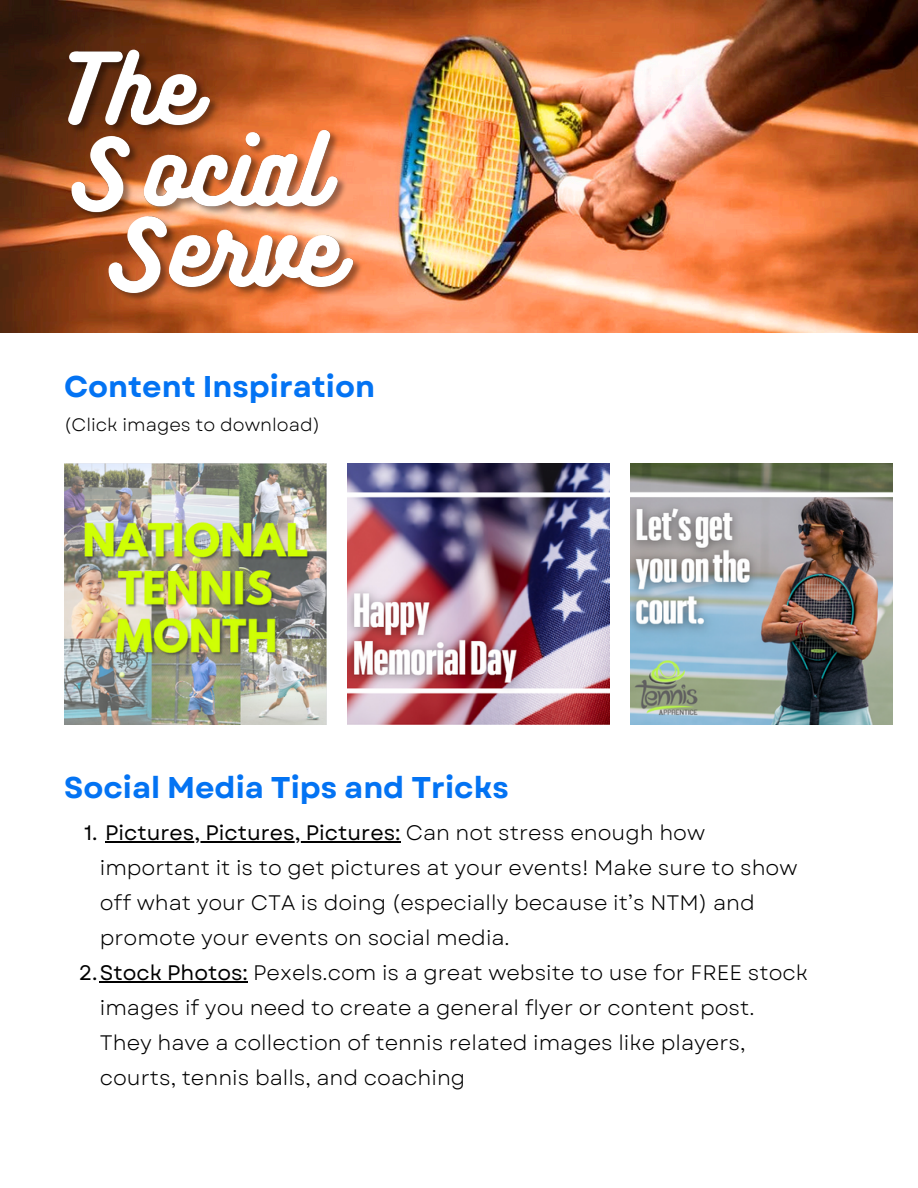
<style>
.page{position:relative;width:918px;height:1188px;background:#fff}
.page>*{position:absolute;margin:0;border:0;box-sizing:border-box;transform-origin:0 0}
.t1{font:700 30px "Garet";color:#0373f3}
.t2{font:21px "Garet";color:#000}
.t3{font:21px "Garet";color:#000}
.t4{font:18px "Garet";color:#000}
.s1{font-style:inherit}
</style>
<div class="page">
<img style="left:0;top:0;width:918px;height:333px">
<img style="left:631px;top:463px;width:261px;height:261px">
<img style="left:348px;top:463px;width:262px;height:261px">
<img style="left:64px;top:463px;width:262px;height:261px">
<img style="left:57px;top:33px;width:174px;height:105px">
<img style="left:140px;top:113px;width:219px;height:87px">
<img style="left:104px;top:200px;width:79px;height:106px">
<img style="left:166px;top:194px;width:202px;height:106px">
<img style="left:66px;top:119px;width:79px;height:107px">
<hr style="left:105px;top:842px;width:296px;height:1px;background:#000">
<hr style="left:100px;top:981px;width:148px;height:1px;background:#000">
<p class="t1" style="left:64px;top:365px;width:312px">Content Inspiration</p>
<p class="t4" style="left:64px;top:411px;width:257px">(Click images to download)</p>
<h2 class="t1" style="left:64px;top:766px;width:446px">Social Media Tips and Tricks</h2>
<p class="t3" style="left:84px;top:818px;width:622px">1. Pictures, Pictures, Pictures: <span class="s1">Can not stress enough how</span></p>
<p class="t2" style="left:100px;top:853px;width:699px">important it is to get pictures at your events! Make sure to show</p>
<p class="t2" style="left:100px;top:888px;width:657px">off what your CTA is doing (especially because it’s NTM) and</p>
<p class="t2" style="left:100px;top:923px;width:411px">promote your events on social media.</p>
<p class="t2" style="left:79px;top:957px;width:731px"><span class="s1">2.Stock Photos:</span> Pexels.com is a great website to use for FREE stock</p>
<p class="t2" style="left:100px;top:992px;width:656px">images if you need to create a general flyer or content post.</p>
<p class="t2" style="left:100px;top:1027px;width:647px">They have a collection of tennis related images like players,</p>
<p class="t2" style="left:100px;top:1062px;width:367px">courts, tennis balls, and coaching</p>
</div>
